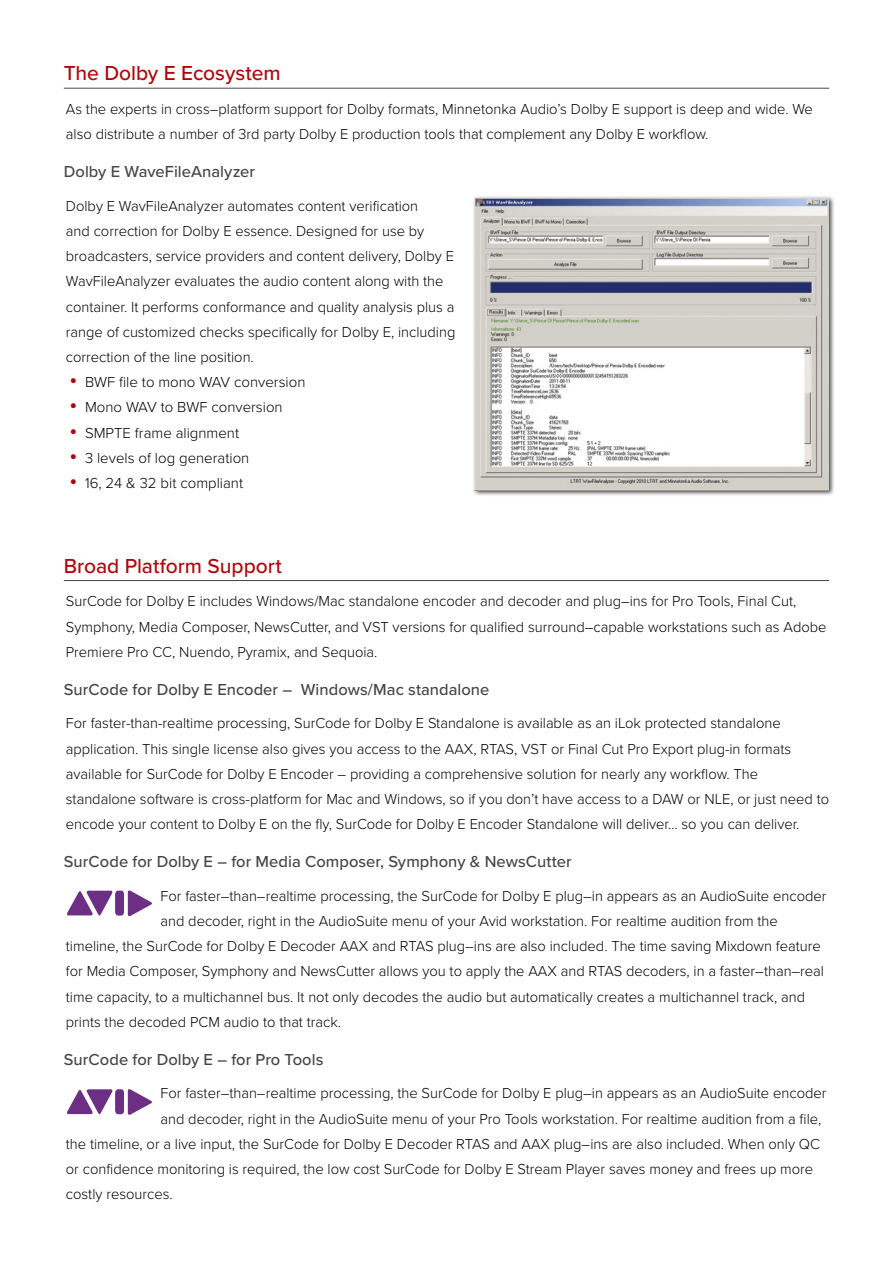
<style>
.page{position:relative;width:893px;height:1263px;background:#fff}
.page>*{position:absolute;margin:0;border:0;box-sizing:border-box;transform-origin:0 0}
.t1{font:500 21px "Proxima Nova";letter-spacing:-.005em;color:#ab080e}
.t2{font:500 16.5px "Proxima Nova";letter-spacing:.005em;color:#464643}
.t3{font:300 15px/25.2px "Proxima Nova";color:#000}
.s1{font-family:"Myriad Pro";font-weight:600;font-stretch:condensed;font-size:24px;color:#ab080e}
</style>
<div class="page">
<hr style="left:64px;top:88px;width:765px;height:1px;background:#464643">
<hr style="left:64px;top:580px;width:765px;height:1px;background:#464643">
<div style="left:472px;top:195px;width:363px;height:301px;background:#000;opacity:.75"></div>
<img style="left:475px;top:198px;width:353px;height:292px">
<svg style="left:67px;top:890px;width:85px;height:26px"></svg>
<svg style="left:67px;top:1089px;width:85px;height:26px"></svg>
<h1 class="t1" style="left:64px;top:58px;width:218px">The Dolby E Ecosystem</h1>
<p class="t3" style="left:66px;top:96px;width:748px">As the experts in cross–platform support for Dolby formats, Minnetonka Audio’s Dolby E support is deep and wide. We also distribute a number of 3rd party Dolby E production tools that complement any Dolby E workflow.</p>
<p class="t2" style="left:64px;top:159px;width:193px">Dolby E WaveFileAnalyzer</p>
<p class="t3" style="left:66px;top:192px;width:391px">Dolby E WavFileAnalyzer automates content verification<br>and correction for Dolby E essence. Designed for use by broadcasters, service providers and content delivery, Dolby E WavFileAnalyzer evaluates the audio content along with the container. It performs conformance and quality analysis plus a range of customized checks specifically for Dolby E, including correction of the line position.</p>
<p class="t3" style="left:70px;top:369px;width:237px"><span class="s1">•</span> BWF file to mono WAV conversion</p>
<p class="t3" style="left:70px;top:394px;width:214px"><span class="s1">•</span> Mono WAV to BWF conversion</p>
<p class="t3" style="left:70px;top:419px;width:171px"><span class="s1">•</span> SMPTE frame alignment</p>
<p class="t3" style="left:70px;top:444px;width:181px"><span class="s1">•</span> 3 levels of log generation</p>
<p class="t3" style="left:70px;top:470px;width:175px"><span class="s1">•</span> 16, 24 &amp; 32 bit compliant</p>
<h1 class="t1" style="left:64px;top:550px;width:220px">Broad Platform Support</h1>
<p class="t3" style="left:66px;top:588px;width:762px">SurCode for Dolby E includes Windows/Mac standalone encoder and decoder and plug–ins for Pro Tools, Final Cut,<br>Symphony, Media Composer, NewsCutter, and VST versions for qualified surround–capable workstations such as Adobe<br>Premiere Pro CC, Nuendo, Pyramix, and Sequoia.</p>
<p class="t2" style="left:64px;top:677px;width:427px">SurCode for Dolby E Encoder – Windows/Mac standalone</p>
<p class="t3" style="left:66px;top:710px;width:765px">For faster-than-realtime processing, SurCode for Dolby E Standalone is available as an iLok protected standalone application. This single license also gives you access to the AAX, RTAS, VST or Final Cut Pro Export plug-in formats available for SurCode for Dolby E Encoder – providing a comprehensive solution for nearly any workflow. The standalone software is cross-platform for Mac and Windows, so if you don’t have access to a DAW or NLE, or just need to encode your content to Dolby E on the fly, SurCode for Dolby E Encoder Standalone will deliver… so you can deliver.</p>
<p class="t2" style="left:64px;top:849px;width:509px">SurCode for Dolby E – for Media Composer, Symphony &amp; NewsCutter</p>
<p class="t3" style="left:161px;top:882px;width:667px">For faster–than–realtime processing, the SurCode for Dolby E plug–in appears as an AudioSuite encoder</p>
<p class="t3" style="left:161px;top:908px;width:619px">and decoder, right in the AudioSuite menu of your Avid workstation. For realtime audition from the</p>
<p class="t3" style="left:66px;top:933px;width:756px">timeline, the SurCode for Dolby E Decoder AAX and RTAS plug–ins are also included. The time saving Mixdown feature</p>
<p class="t3" style="left:66px;top:958px;width:760px">for Media Composer, Symphony and NewsCutter allows you to apply the AAX and RTAS decoders, in a faster–than–real</p>
<p class="t3" style="left:66px;top:983px;width:741px">time capacity, to a multichannel bus. It not only decodes the audio but automatically creates a multichannel track, and</p>
<p class="t3" style="left:66px;top:1008px;width:277px">prints the decoded PCM audio to that track.</p>
<p class="t2" style="left:64px;top:1047px;width:261px">SurCode for Dolby E – for Pro Tools</p>
<p class="t3" style="left:161px;top:1080px;width:667px">For faster–than–realtime processing, the SurCode for Dolby E plug–in appears as an AudioSuite encoder</p>
<p class="t3" style="left:161px;top:1105px;width:662px">and decoder, right in the AudioSuite menu of your Pro Tools workstation. For realtime audition from a file,</p>
<p class="t3" style="left:66px;top:1130px;width:756px">the timeline, or a live input, the SurCode for Dolby E Decoder RTAS and AAX plug–ins are also included. When only QC</p>
<p class="t3" style="left:66px;top:1155px;width:749px">or confidence monitoring is required, the low cost SurCode for Dolby E Stream Player saves money and frees up more</p>
<p class="t3" style="left:66px;top:1181px;width:108px">costly resources.</p>
</div>
